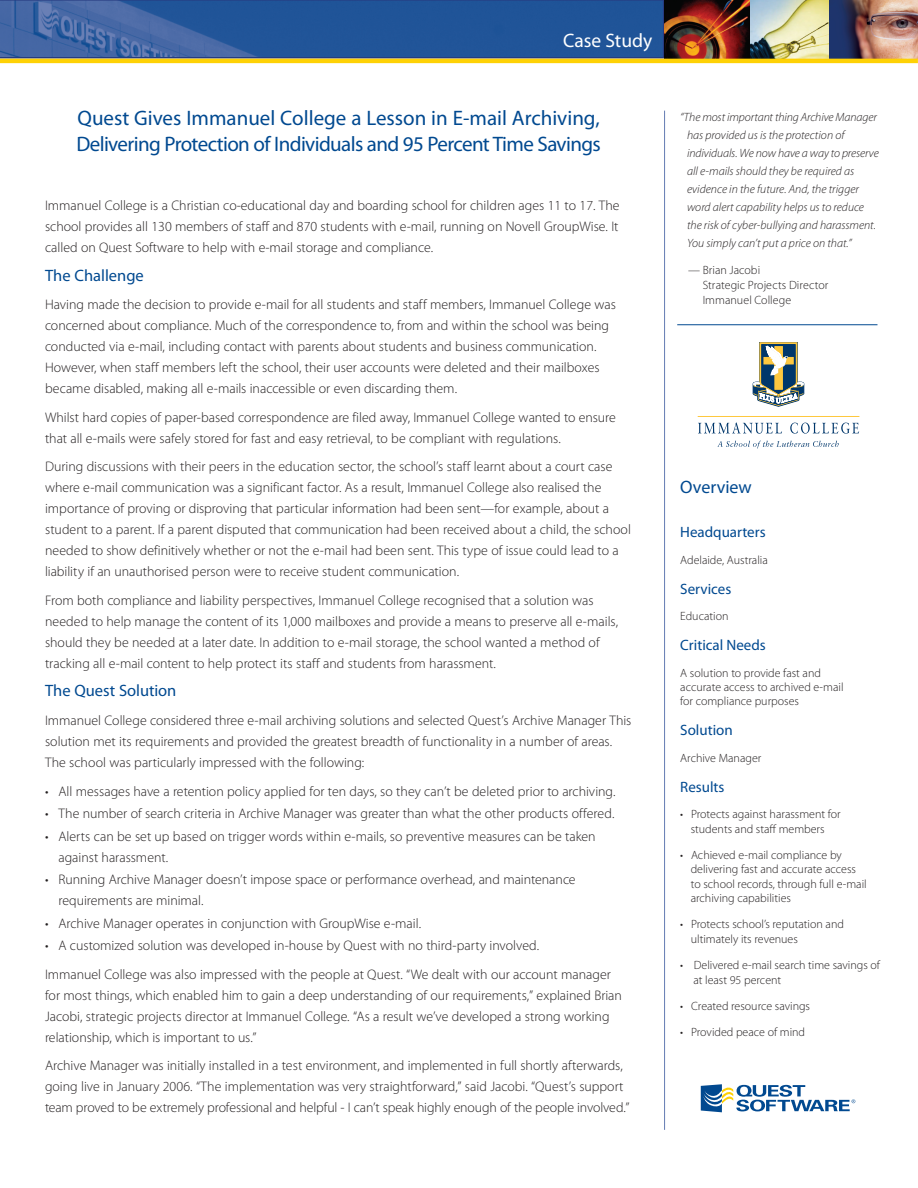
<style>
.page{position:relative;width:918px;height:1188px;background:#fff}
.page>*{position:absolute;margin:0;border:0;box-sizing:border-box;transform-origin:0 0}
.Body_Copy{font:21px/26.2px "Myriad Pro";letter-spacing:-.025em;color:#014990}
.t1{font:19.5px "Myriad Pro";color:#fff}
.t2{font:18px "Myriad Pro";color:#014990}
.Body_Copy-2{font:16.5px "Myriad Pro";color:#014990}
.t3{font:15px "Myriad Pro";color:#014990}
.Body_Copy-3{font:300 13.8px/21px "Myriad Pro";color:#231f20}
.t4{font:300 12px/14.4px "Myriad Pro";color:#231f20}
.t5{font:italic 300 12px/18px "Myriad Pro";color:#231f20}
</style>
<div class="page">
<hr style="left:664px;top:111px;width:1px;height:1019px;background:#637bb2">
<img style="left:664px;top:0;width:78px;height:59px">
<svg style="left:0;top:0;width:664px;height:59px;background:#2d5a9a"></svg>
<img style="left:742px;top:0;width:87px;height:59px">
<img style="left:829px;top:0;width:89px;height:59px">
<hr style="left:0;top:59px;width:918px;height:4px;background:#fed105">
<hr style="left:677px;top:324px;width:200px;height:1px;background:#014990">
<svg style="left:717px;top:441px;width:122px;height:8px"></svg>
<svg style="left:698px;top:422px;width:84px;height:12px"></svg>
<svg style="left:790px;top:423px;width:69px;height:11px"></svg>
<hr style="left:698px;top:416px;width:161px;height:1px;background:#fec83f">
<svg style="left:752px;top:342px;width:53px;height:65px"></svg>
<svg style="left:701px;top:1084px;width:154px;height:28px"></svg>
<p class="t1" style="left:563px;top:28px;width:91px">Case Study</p>
<p class="Body_Copy" style="left:76px;top:104px;width:526px">Quest Gives Immanuel College a Lesson in E-mail Archiving,<br>Delivering Protection of Individuals and 95 Percent Time Savings</p>
<p class="Body_Copy-3" style="left:45px;top:195px;width:576px;text-align:justify">Immanuel College is a Christian co-educational day and boarding school for children ages 11 to 17. The school provides all 130 members of staff and 870 students with e-mail, running on Novell GroupWise. It called on Quest Software to help with e-mail storage and compliance.</p>
<p class="Body_Copy-2" style="left:45px;top:265px;width:100px">The Challenge</p>
<p class="Body_Copy-3" style="left:45px;top:294px;width:572px">Having made the decision to provide e-mail for all students and staff members, Immanuel College was concerned about compliance. Much of the correspondence to, from and within the school was being conducted via e-mail, including contact with parents about students and business communication.<br>However, when staff members left the school, their user accounts were deleted and their mailboxes became disabled, making all e-mails inaccessible or even discarding them.</p>
<p class="Body_Copy-3" style="left:45px;top:406px;width:572px">Whilst hard copies of paper-based correspondence are filed away, Immanuel College wanted to ensure that all e-mails were safely stored for fast and easy retrieval, to be compliant with regulations.</p>
<p class="Body_Copy-3" style="left:45px;top:456px;width:587px">During discussions with their peers in the education sector, the school’s staff learnt about a court case where e-mail communication was a significant factor. As a result, Immanuel College also realised the importance of proving or disproving that particular information had been sent—for example, about a student to a parent. If a parent disputed that communication had been received about a child, the school needed to show definitively whether or not the e-mail had been sent. This type of issue could lead to a liability if an unauthorised person were to receive student communication.</p>
<p class="Body_Copy-3" style="left:45px;top:590px;width:575px">From both compliance and liability perspectives, Immanuel College recognised that a solution was needed to help manage the content of its 1,000 mailboxes and provide a means to preserve all e-mails, should they be needed at a later date. In addition to e-mail storage, the school wanted a method of tracking all e-mail content to help protect its staff and students from harassment.</p>
<p class="Body_Copy-2" style="left:45px;top:681px;width:133px">The Quest Solution</p>
<p class="Body_Copy-3" style="left:45px;top:710px;width:588px">Immanuel College considered three e-mail archiving solutions and selected Quest’s Archive Manager This solution met its requirements and provided the greatest breadth of functionality in a number of areas.<br>The school was particularly impressed with the following:</p>
<p class="Body_Copy-3" style="left:45px;top:780px;width:572px">• All messages have a retention policy applied for ten days, so they can’t be deleted prior to archiving.</p>
<p class="Body_Copy-3" style="left:45px;top:803px;width:571px">• The number of search criteria in Archive Manager was greater than what the other products offered.</p>
<p class="Body_Copy-3" style="left:58px;top:825px;width:539px;text-indent:-13px">• Alerts can be set up based on trigger words within e-mails, so preventive measures can be taken against harassment.</p>
<p class="Body_Copy-3" style="left:58px;top:869px;width:519px;text-indent:-13px">• Running Archive Manager doesn’t impose space or performance overhead, and maintenance requirements are minimal.</p>
<p class="Body_Copy-3" style="left:45px;top:913px;width:378px">• Archive Manager operates in conjunction with GroupWise e-mail.</p>
<p class="Body_Copy-3" style="left:45px;top:935px;width:496px">• A customized solution was developed in-house by Quest with no third-party involved.</p>
<p class="Body_Copy-3" style="left:45px;top:964px;width:578px">Immanuel College was also impressed with the people at Quest. “We dealt with our account manager for most things, which enabled him to gain a deep understanding of our requirements,” explained Brian Jacobi, strategic projects director at Immanuel College. “As a result we’ve developed a strong working relationship, which is important to us.”</p>
<p class="Body_Copy-3" style="left:45px;top:1055px;width:586px">Archive Manager was initially installed in a test environment, and implemented in full shortly afterwards, going live in January 2006. “The implementation was very straightforward,” said Jacobi. “Quest’s support team proved to be extremely professional and helpful - I can’t speak highly enough of the people involved.”</p>
<p class="t5" style="left:687px;top:108px;width:193px;text-indent:-7px">“The most important thing Archive Manager has provided us is the protection of individuals. We now have a way to preserve all e-mails should they be required as evidence in the future. And, the trigger word alert capability helps us to reduce the risk of cyber-bullying and harassment.<br>You simply can’t put a price on that.”</p>
<p class="t4" style="left:703px;top:263px;width:127px;line-height:15px;text-indent:-15px">— Brian Jacobi<br>Strategic Projects Director<br>Immanuel College</p>
<p class="t2" style="left:680px;top:476px;width:73px">Overview</p>
<p class="t3" style="left:680px;top:523px;width:87px">Headquarters</p>
<p class="t4" style="left:680px;top:552px;width:89px">Adelaide, Australia</p>
<p class="t3" style="left:680px;top:580px;width:53px">Services</p>
<p class="t4" style="left:680px;top:609px;width:50px">Education</p>
<p class="t3" style="left:680px;top:636px;width:87px">Critical Needs</p>
<p class="t4" style="left:680px;top:665px;width:165px">A solution to provide fast and accurate access to archived e-mail for compliance purposes</p>
<p class="t3" style="left:680px;top:721px;width:54px">Solution</p>
<p class="t4" style="left:680px;top:750px;width:83px">Archive Manager</p>
<p class="t3" style="left:680px;top:777px;width:46px">Results</p>
<p class="t4" style="left:680px;top:807px;width:162px;text-align:center">• Protects against harassment for students and staff members</p>
<p class="t4" style="left:691px;top:848px;width:177px;text-indent:-11px">• Achieved e-mail compliance by delivering fast and accurate access to school records, through full e-mail archiving capabilities</p>
<p class="t4" style="left:691px;top:917px;width:155px;text-indent:-11px">• Protects school’s reputation and ultimately its revenues</p>
<p class="t4" style="left:693px;top:958px;width:188px;text-indent:-13px">• Delivered e-mail search time savings of at least 95 percent</p>
<p class="t4" style="left:680px;top:999px;width:131px">• Created resource savings</p>
<p class="t4" style="left:680px;top:1025px;width:126px">• Provided peace of mind</p>
</div>
